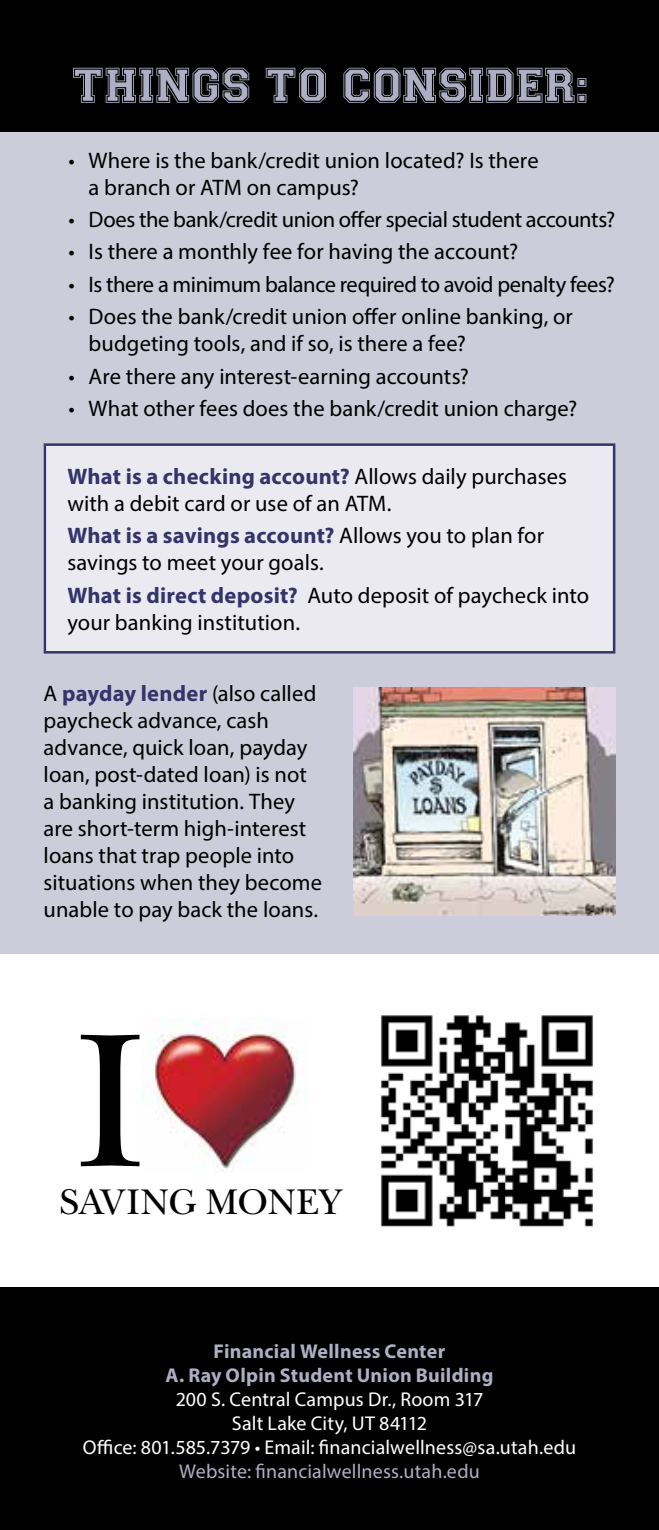
<style>
.page{position:relative;width:659px;height:1530px;background:#fff}
.page>*{position:absolute;margin:0;border:0;box-sizing:border-box;transform-origin:0 0}
.t1{font:198.75px "New Baskerville Std";color:#000}
.t2{font:50px "Varsity";letter-spacing:.01em;color:#aeaec4}
.t3{font:37.25px "New Baskerville Std";letter-spacing:.01em;color:#000}
.t4{font:22.5px/27px "Myriad Pro";color:#000}
.t5{font:22.5px "Myriad Pro";letter-spacing:-.02em;color:#000}
.t6{font:20px/24px "Myriad Pro";letter-spacing:.005em;color:#fff;text-align:center}
.t7{font:700 20px/24px "Myriad Pro";letter-spacing:.015em;color:#aeaec4;text-align:center}
.t8{font:20px "Myriad Pro";letter-spacing:.005em;color:#aeaec4}
.s1{font-weight:700;color:#34346b}
</style>
<div class="page">
<div style="left:0;top:131px;width:659px;height:823px;background:#ccccda"></div>
<div style="left:0;top:1287px;width:659px;height:243px;background:#000"></div>
<div style="left:44px;top:446px;width:571px;height:207px;background:#eaeaf0"></div>
<div style="left:0;top:0;width:659px;height:131px;background:#000"></div>
<hr style="left:44px;top:443px;width:571px;height:3px;background:#34346b">
<hr style="left:44px;top:446px;width:2px;height:205px;background:#34346b">
<hr style="left:613px;top:446px;width:2px;height:205px;background:#34346b">
<hr style="left:44px;top:651px;width:571px;height:3px;background:#34346b">
<img style="left:142px;top:1019px;width:155px;height:152px">
<img style="left:381px;top:1015px;width:212px;height:212px">
<img style="left:354px;top:688px;width:261px;height:227px">
<h2 class="t2" style="left:72px;top:54px;width:516px">THINGS TO CONSIDER:</h2>
<p class="t4" style="left:89px;top:146px;width:451px;text-indent:-20px">• Where is the bank/credit union located? Is there a branch or ATM on campus?</p>
<p class="t5" style="left:69px;top:206px;width:548px">• Does the bank/credit union offer special student accounts?</p>
<p class="t4" style="left:69px;top:238px;width:451px">• Is there a monthly fee for having the account?</p>
<p class="t5" style="left:69px;top:270px;width:548px">• Is there a minimum balance required to avoid penalty fees?</p>
<p class="t4" style="left:89px;top:303px;width:486px;text-indent:-20px">• Does the bank/credit union offer online banking, or budgeting tools, and if so, is there a fee?</p>
<p class="t4" style="left:69px;top:362px;width:402px">• Are there any interest-earning accounts?</p>
<p class="t4" style="left:69px;top:395px;width:510px">• What other fees does the bank/credit union charge?</p>
<p class="t4" style="left:67px;top:463px;width:501px"><span class="s1">What is a checking account?</span> Allows daily purchases with a debit card or use of an ATM.</p>
<p class="t4" style="left:67px;top:522px;width:478px"><span class="s1">What is a savings account?</span> Allows you to plan for savings to meet your goals.</p>
<p class="t4" style="left:67px;top:581px;width:523px"><span class="s1">What is direct deposit?</span> Auto deposit of paycheck into your banking institution.</p>
<p class="t4" style="left:44px;top:679px;width:280px">A <span class="s1">payday lender</span> (also called paycheck advance, cash advance, quick loan, payday loan, post-dated loan) is not a banking institution. They are short-term high-interest loans that trap people into situations when they become unable to pay back the loans.</p>
<h1 class="t1" style="left:74px;top:986px;width:73px">I</h1>
<h3 class="t3" style="left:59px;top:1180px;width:282px">SAVING MONEY</h3>
<p class="t7" style="left:166px;top:1338px;width:329px">Financial Wellness Center<br>A. Ray Olpin Student Union Building</p>
<p class="t6" style="left:83px;top:1387px;width:495px">200 S. Central Campus Dr., Room 317<br>Salt Lake City, UT 84112<br>Office: 801.585.7379 • Email: financialwellness@sa.utah.edu</p>
<p class="t8" style="left:179px;top:1459px;width:302px">Website: financialwellness.utah.edu</p>
</div>
